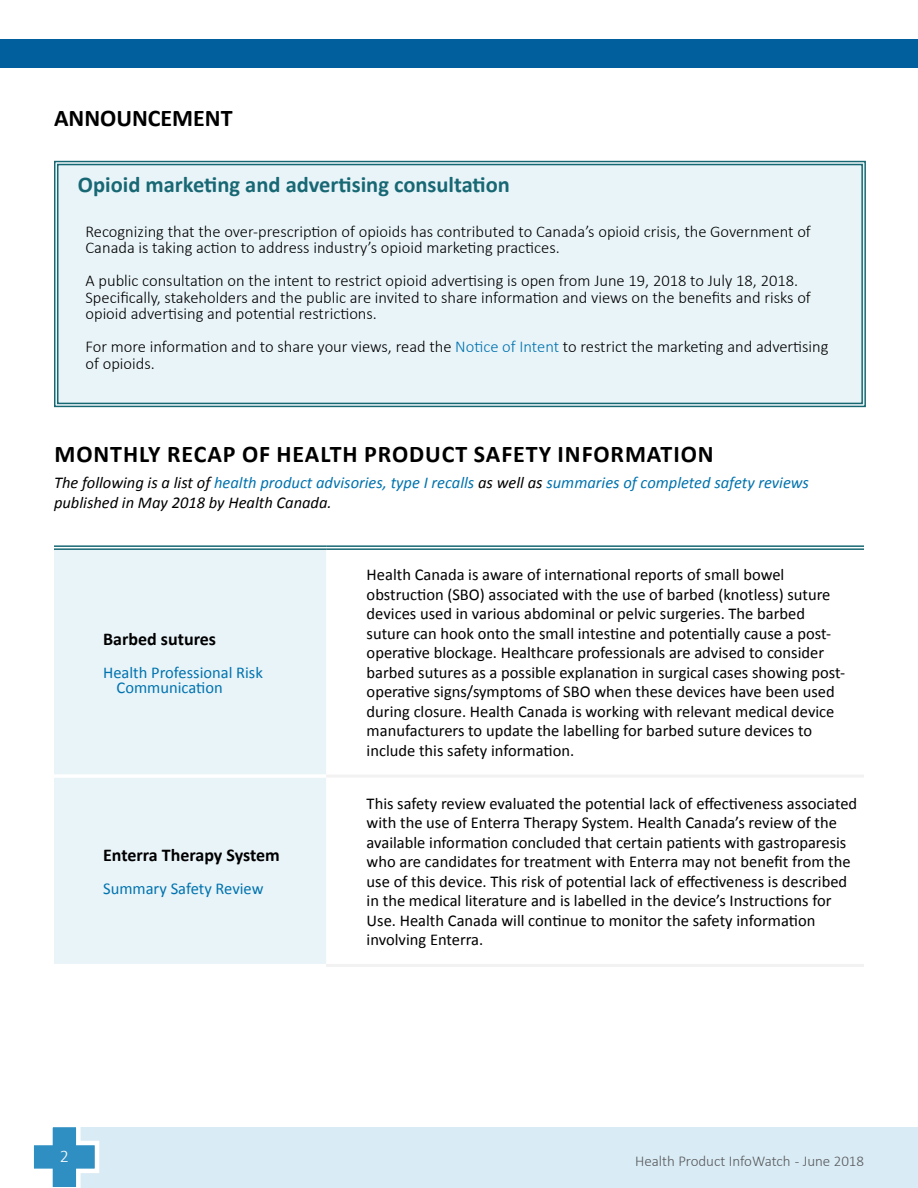
<style>
.page{position:relative;width:918px;height:1188px;background:#fff}
.page>*{position:absolute;margin:0;border:0;box-sizing:border-box;transform-origin:0 0}
.t1{font:700 24px "Calibri";letter-spacing:.04em;color:#000}
.t2{font:700 24px "Calibri";color:#000}
.t3{font:700 22.5px "Calibri";color:#186874}
.t4{font:700 18px "Calibri";color:#000}
.t5{font:300 18px "Calibri";color:#fff}
.t6{font:16.5px/19.5px "Calibri";color:#000}
.t7{font:300 16.5px/16.5px "Calibri";color:#000}
.t8{font:italic 16.5px/19.5px "Calibri";color:#0073ae}
.t9{font:16.5px/15px "Calibri";color:#0073ae}
.t10{font:300 15px "Calibri";color:#58595b}
.s1{color:#0073ae}
.s2{color:#000}
</style>
<div class="page">
<div style="left:64px;top:1127px;width:854px;height:61px;background:#d9ebf4"></div>
<svg style="left:33px;top:1127px;width:66px;height:61px"></svg>
<div style="left:0;top:39px;width:918px;height:29px;background:#005f9c"></div>
<div style="left:54px;top:160px;width:812px;height:248px;background:#e9f4f9"></div>
<div style="left:57px;top:164px;width:806px;height:240px;border:1px solid #186874"></div>
<div style="left:54px;top:550px;width:272px;height:414px;background:#e9f4f9"></div>
<hr style="left:54px;top:775px;width:272px;height:3px;background:#fff">
<hr style="left:54px;top:545px;width:272px;height:2px;background:#186874">
<hr style="left:54px;top:548px;width:272px;height:2px;background:#186874">
<hr style="left:326px;top:545px;width:538px;height:2px;background:#186874">
<hr style="left:326px;top:548px;width:538px;height:2px;background:#186874">
<hr style="left:326px;top:775px;width:538px;height:3px;background:#f2f2f2">
<hr style="left:326px;top:964px;width:538px;height:3px;background:#f2f2f2">
<h1 class="t2" style="left:54px;top:103px;width:180px">ANNOUNCEMENT</h1>
<h2 class="t3" style="left:78px;top:170px;width:434px">Opioid marketing and advertising consultation</h2>
<p class="t7" style="left:86px;top:223px;width:727px">Recognizing that the over-prescription of opioids has contributed to Canada’s opioid crisis, the Government of<br>Canada is taking action to address industry’s opioid marketing practices.</p>
<p class="t7" style="left:86px;top:273px;width:727px">A public consultation on the intent to restrict opioid advertising is open from June 19, 2018 to July 18, 2018.<br>Specifically, stakeholders and the public are invited to share information and views on the benefits and risks of opioid advertising and potential restrictions.</p>
<p class="t7" style="left:86px;top:339px;width:745px">For more information and to share your views, read the <span class="s1">Notice of Intent</span> to restrict the marketing and advertising of opioids.</p>
<h1 class="t1" style="left:54px;top:439px;width:661px">MONTHLY RECAP OF HEALTH PRODUCT SAFETY INFORMATION</h1>
<p class="t8" style="left:54px;top:473px;width:757px"><span class="s2">The following is a list of</span> health product advisories, type I recalls <span class="s2">as well as</span> summaries of completed safety reviews <span class="s2">published in May 2018 by Health Canada.</span></p>
<p class="t4" style="left:103px;top:627px;width:114px">Barbed sutures</p>
<p class="t9" style="left:117px;top:665px;width:148px;text-indent:-13px">Health Professional Risk<br>Communication</p>
<p class="t4" style="left:103px;top:844px;width:178px">Enterra Therapy System</p>
<p class="t9" style="left:103px;top:881px;width:162px">Summary Safety Review</p>
<p class="t6" style="left:367px;top:565px;width:480px">Health Canada is aware of international reports of small bowel obstruction (SBO) associated with the use of barbed (knotless) suture devices used in various abdominal or pelvic surgeries. The barbed suture can hook onto the small intestine and potentially cause a post&shy;operative blockage. Healthcare professionals are advised to consider barbed sutures as a possible explanation in surgical cases showing post&shy;operative signs/symptoms of SBO when these devices have been used during closure. Health Canada is working with relevant medical device manufacturers to update the labelling for barbed suture devices to include this safety information.</p>
<p class="t6" style="left:367px;top:794px;width:492px">This safety review evaluated the potential lack of effectiveness associated with the use of Enterra Therapy System. Health Canada’s review of the available information concluded that certain patients with gastroparesis who are candidates for treatment with Enterra may not benefit from the use of this device. This risk of potential lack of effectiveness is described in the medical literature and is labelled in the device’s Instructions for Use. Health Canada will continue to monitor the safety information involving Enterra.</p>
<p class="t5" style="left:60px;top:1145px;width:11px">2</p>
<p class="t10" style="left:635px;top:1152px;width:231px">Health Product InfoWatch - June 2018</p>
</div>
